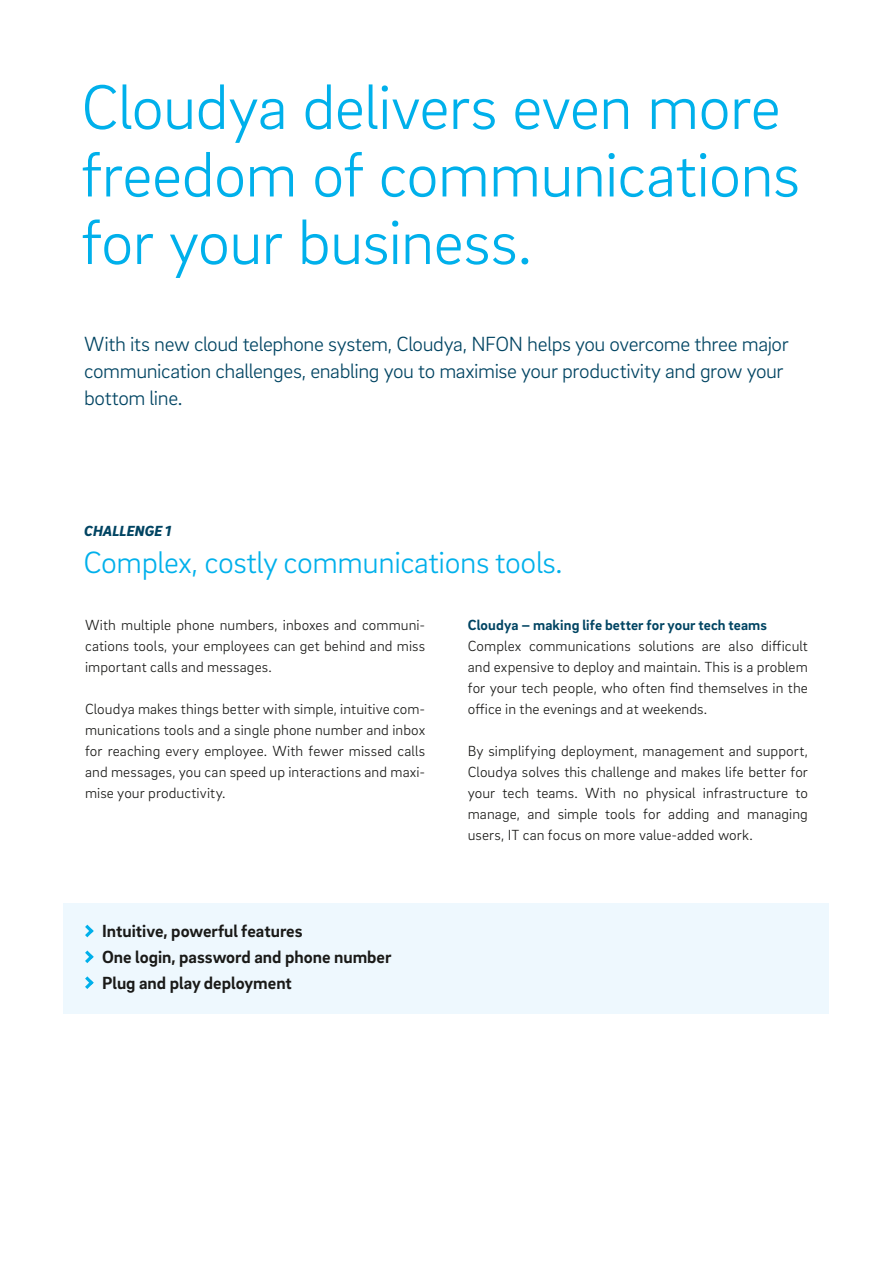
<style>
.page{position:relative;width:893px;height:1263px;background:#fff}
.page>*{position:absolute;margin:0;border:0;box-sizing:border-box;transform-origin:0 0}
.t1{font:300 64.5px/67.5px "Brix Sans";letter-spacing:-.015em;color:#00b0eb}
.t2{font:300 31.5px "Brix Sans";letter-spacing:-.015em;color:#00b0eb}
.t3{font:300 21px/27px "Brix Sans";letter-spacing:-.02em;color:#004462}
.t4{font:700 18px/25.8px "Brix Sans";color:#1a1a18}
.t5{font:300 15px/21px "Brix Sans";letter-spacing:.005em;color:#1a1a18;text-align:justify}
.t6{font:700 15px "Brix Sans";letter-spacing:.005em;color:#004462}
.t7{font:italic 900 15px "Brix Sans";letter-spacing:.01em;color:#004462}
</style>
<div class="page">
<div style="left:64px;top:903px;width:765px;height:111px;background:#eef8fe"></div>
<svg style="left:85px;top:924px;width:9px;height:14px"></svg>
<svg style="left:85px;top:950px;width:9px;height:13px"></svg>
<svg style="left:85px;top:976px;width:9px;height:13px"></svg>
<h1 class="t1" style="left:81px;top:71px;width:720px">Cloudya delivers even more freedom of communications for your business.</h1>
<h3 class="t3" style="left:84px;top:330px;width:706px">With its new cloud telephone system, Cloudya, NFON helps you overcome three major communication challenges, enabling you to maximise your productivity and grow your bottom line.</h3>
<p class="t7" style="left:84px;top:521px;width:88px">CHALLENGE 1</p>
<h2 class="t2" style="left:83px;top:543px;width:481px">Complex, costly communications tools.</h2>
<p class="t5" style="left:85px;top:614px;width:342px">With multiple phone numbers, inboxes and communi&shy;cations tools, your employees can get behind and miss important calls and messages.</p>
<p class="t5" style="left:85px;top:698px;width:342px">Cloudya makes things better with simple, intuitive com&shy;munications tools and a single phone number and inbox for reaching every employee. With fewer missed calls and messages, you can speed up interactions and maxi&shy;mise your productivity.</p>
<p class="t6" style="left:468px;top:615px;width:301px">Cloudya – making life better for your tech teams</p>
<p class="t5" style="left:468px;top:635px;width:342px">Complex communications solutions are also difficult and expensive to deploy and maintain. This is a problem for your tech people, who often find themselves in the office in the evenings and at weekends.</p>
<p class="t5" style="left:468px;top:740px;width:342px">By simplifying deployment, management and support, Cloudya solves this challenge and makes life better for your tech teams. With no physical infrastructure to manage, and simple tools for adding and managing users, IT can focus on more value-added work.</p>
<p class="t4" style="left:102px;top:917px;width:291px">Intuitive, powerful features<br>One login, password and phone number<br>Plug and play deployment</p>
</div>
